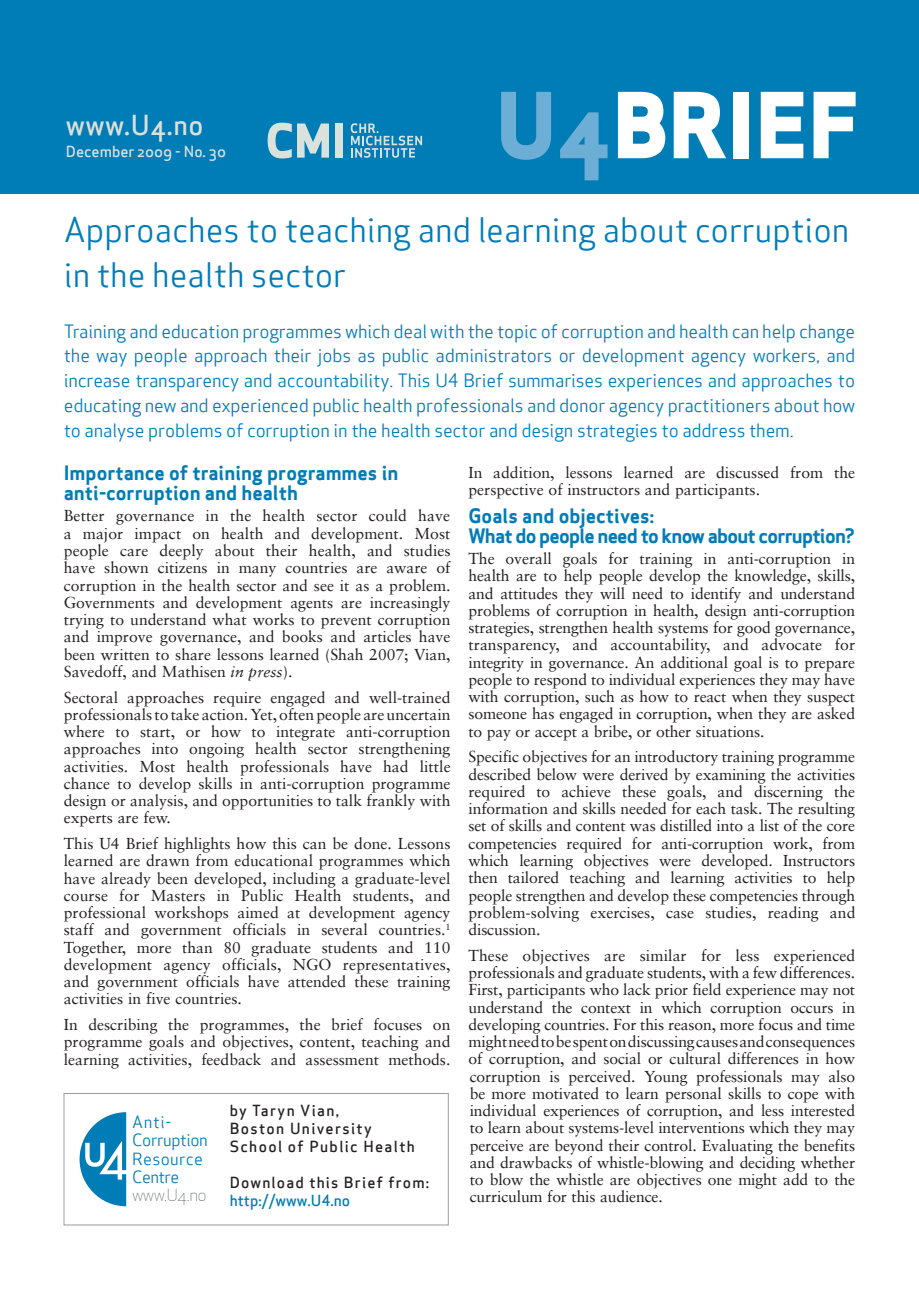
<style>
.page{position:relative;width:919px;height:1289px;background:#fff}
.page>*{position:absolute;margin:0;border:0;box-sizing:border-box;transform-origin:0 0}
.t1{font:88.5px "Apex Sans Extra Bold ST";color:#fff}
.t2{font:33px/45px "Apex Sans Book T";color:#007cb7}
.t3{font:27px "Apex Sans Medium ST";letter-spacing:.02em;color:#dbe0da}
.t4{font:19.5px/19.5px "Apex Sans Bold ST";letter-spacing:-.04em;color:#007cb7}
.t5{font:19.5px/19.5px "Apex Sans Bold ST";color:#007cb7}
.t6{font:18px/24.8px "Apex Sans Book T";letter-spacing:-.01em;color:#007cb7;text-align:justify}
.t7{font:16.5px/18.3px "Apex Sans Book T";letter-spacing:-.025em;color:#007cb7}
.t8{font:16.5px "Apex Sans Light ST";letter-spacing:-.04em;color:#636666}
.t9{font:15.75px/17.2px "Sabon";color:#231f20;text-align:justify}
.t10{font:15px/18px "Apex Sans Medium T";letter-spacing:.09em;color:#231f20}
.t11{font:15px "Apex Sans Medium ST";color:#dbe0da}
.t12{font:15px "Apex Sans Medium T";color:#007cb7}
.s1{color:#6caed6}
.s2{font-style:italic}
</style>
<div class="page">
<div style="left:0;top:0;width:918px;height:194px;background:#007cb7"></div>
<svg style="left:351px;top:123px;width:71px;height:35px"></svg>
<svg style="left:267px;top:123px;width:62px;height:35px"></svg>
<div style="left:335px;top:123px;width:8px;height:35px;background:#dbe1db"></div>
<div style="left:64px;top:1093px;width:384px;height:132px;border:1px solid #999b9e"></div>
<svg style="left:80px;top:1112px;width:46px;height:94px"></svg>
<h3 class="t3" style="left:66px;top:107px;width:139px">www.U4.no</h3>
<p class="t11" style="left:66px;top:142px;width:162px">December 2009 ‑ No. 30</p>
<h1 class="t1" style="left:496px;top:68px;width:364px"><span class="s1">U4</span>BRIEF</h1>
<h2 class="t2" style="left:64px;top:207px;width:787px">Approaches to teaching and learning about corruption in the health sector</h2>
<p class="t6" style="left:64px;top:318px;width:792px">Training and education programmes which deal with the topic of corruption and health can help change the way people approach their jobs as public administrators or development agency workers, and increase transparency and accountability. This U4 Brief summarises experiences and approaches to educating new and experienced public health professionals and donor agency practitioners about how to analyse problems of corruption in the health sector and design strategies to address them.</p>
<p class="t5" style="left:64px;top:463px;width:336px">Importance of training programmes in anti‑corruption and health</p>
<p class="t9" style="left:64px;top:507px;width:388px">Better governance in the health sector could have a major impact on health and development. Most people care deeply about their health, and studies have shown citizens in many countries are aware of corruption in the health sector and see it as a problem.<br>Governments and development agents are increasingly trying to understand what works to prevent corruption and improve governance, and books and articles have been written to share lessons learned (Shah 2007; Vian, Savedoff, and Mathisen <span class="s2">in press</span>).</p>
<p class="t9" style="left:64px;top:688px;width:388px">Sectoral approaches require engaged and well‑trained professionals to take action. Yet, often people are uncertain where to start, or how to integrate anti‑corruption approaches into ongoing health sector strengthening activities. Most health professionals have had little chance to develop skills in anti‑corruption programme design or analysis, and opportunities to talk frankly with experts are few.</p>
<p class="t9" style="left:64px;top:834px;width:388px">This U4 Brief highlights how this can be done. Lessons learned are drawn from educational programmes which have already been developed, including a graduate‑level course for Masters in Public Health students, and professional workshops aimed at development agency staff and government officials in several countries.<sup>1<br></sup>Together, more than 80 graduate students and 110 development agency officials, NGO representatives, and government officials have attended these training activities in five countries.</p>
<p class="t9" style="left:64px;top:1015px;width:388px">In describing the programmes, the brief focuses on programme goals and objectives, content, teaching and learning activities, feedback and assessment methods.</p>
<p class="t7" style="left:132px;top:1112px;width:77px">Anti-<br>Corruption<br>Resource<br>Centre</p>
<p class="t8" style="left:132px;top:1184px;width:76px">www.U4.no</p>
<p class="t10" style="left:230px;top:1101px;width:187px">by Taryn Vian,<br>Boston University<br>School of Public Health</p>
<p class="t10" style="left:230px;top:1173px;width:201px">Download this Brief from:</p>
<p class="t12" style="left:230px;top:1191px;width:122px">http://www.U4.no</p>
<p class="t9" style="left:468px;top:463px;width:388px">In addition, lessons learned are discussed from the perspective of instructors and participants.</p>
<p class="t4" style="left:468px;top:506px;width:388px">Goals and objectives:<br>What do people need to know about corruption?</p>
<p class="t9" style="left:468px;top:550px;width:388px">The overall goals for training in anti‑corruption in health are to help people develop the knowledge, skills, and attitudes they will need to identify and understand problems of corruption in health, design anti‑corruption strategies, strengthen health systems for good governance, transparency, and accountability, and advocate for integrity in governance. An additional goal is to prepare people to respond to individual experiences they may have with corruption, such as how to react when they suspect someone has engaged in corruption, when they are asked to pay or accept a bribe, or other situations.</p>
<p class="t9" style="left:468px;top:748px;width:388px">Specific objectives for an introductory training programme described below were derived by examining the activities required to achieve these goals, and discerning the information and skills needed for each task. The resulting set of skills and content was distilled into a list of the core competencies required for anti‑corruption work, from which learning objectives were developed. Instructors then tailored teaching and learning activities to help people strengthen and develop these competencies through problem‑solving exercises, case studies, reading and discussion.</p>
<p class="t9" style="left:468px;top:946px;width:388px">These objectives are similar for less experienced professionals and graduate students, with a few differences.<br>First, participants who lack prior field experience may not understand the context in which corruption occurs in developing countries. For this reason, more focus and time might need to be spent on discussing causes and consequences of corruption, and social or cultural differences in how corruption is perceived. Young professionals may also be more motivated to learn personal skills to cope with individual experiences of corruption, and less interested to learn about systems‑level interventions which they may perceive are beyond their control. Evaluating the benefits and drawbacks of whistle‑blowing and deciding whether to blow the whistle are objectives one might add to the curriculum for this audience.</p>
</div>
